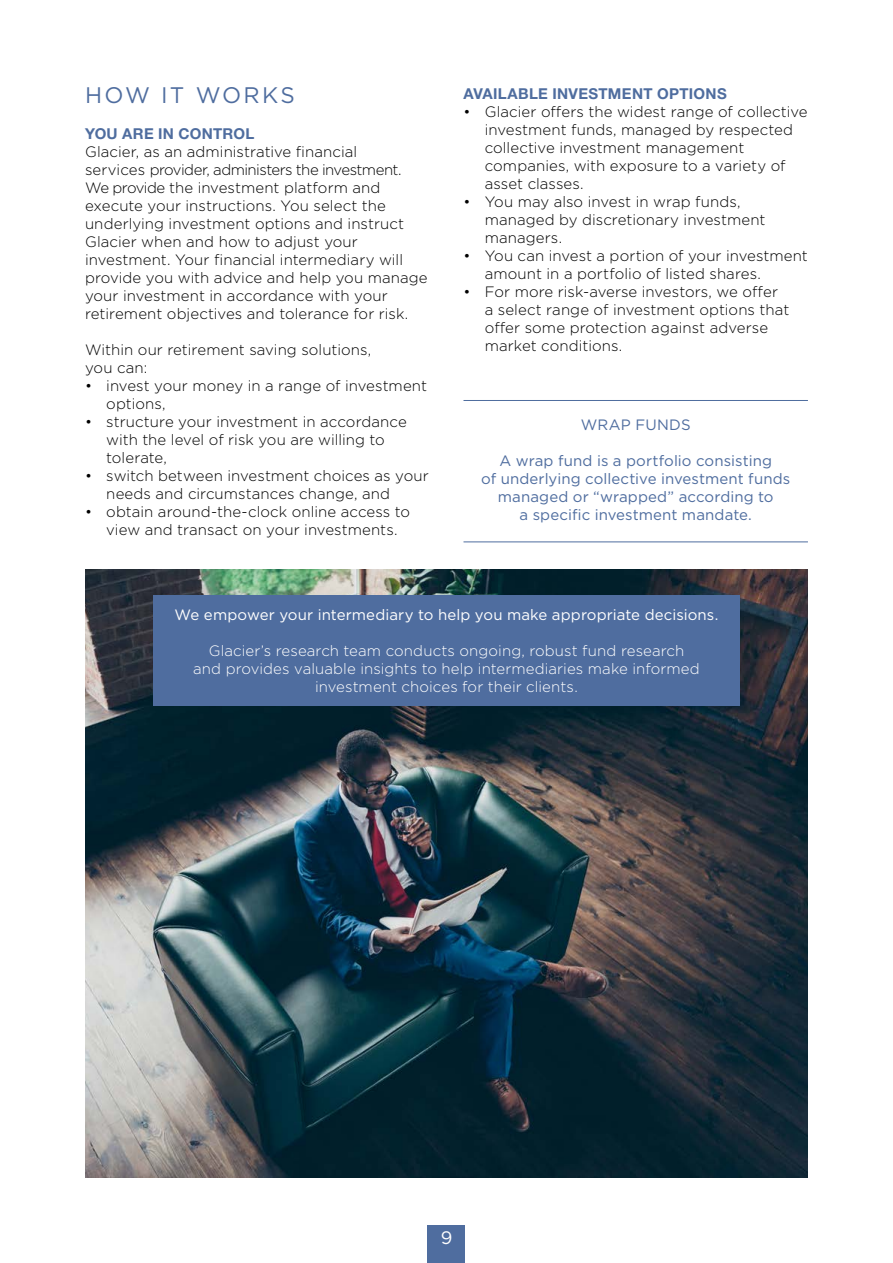
<style>
.page{position:relative;width:893px;height:1263px;background:#fff}
.page>*{position:absolute;margin:0;border:0;box-sizing:border-box;transform-origin:0 0}
.t1{font:22.5px "Gotham";letter-spacing:.095em;color:#4f6d9f}
.t2{font:18px "Gotham";color:#fff}
.t3{font:300 15px/18px "Gotham";letter-spacing:.005em;color:#000}
.t4{font:300 15px/18px "Gotham";letter-spacing:.005em;color:#fff;text-align:center}
.t5{font:15px/18px "Gotham";letter-spacing:.005em;color:#4f6d9f;text-align:center}
.t6{font:15px "Gotham";letter-spacing:.005em;color:#fff}
.t7{font:700 15px "Helvetica Neue LT Std";letter-spacing:.02em;color:#4f6d9f}
</style>
<div class="page">
<img style="left:85px;top:570px;width:723px;height:608px">
<div style="left:153px;top:595px;width:587px;height:111px;background:#4f6d9f"></div>
<hr style="left:463px;top:400px;width:345px;height:1px;background:#4f6d9f">
<hr style="left:463px;top:542px;width:345px;height:1px;background:#4f6d9f">
<div style="left:428px;top:1225px;width:37px;height:38px;background:#4f6d9f"></div>
<h1 class="t1" style="left:85px;top:81px;width:211px">HOW IT WORKS</h1>
<p class="t7" style="left:85px;top:124px;width:171px">YOU ARE IN CONTROL</p>
<p class="t3" style="left:85px;top:142px;width:344px">Glacier, as an administrative financial<br>services provider, administers the investment.<br>We provide the investment platform and execute your instructions. You select the underlying investment options and instruct Glacier when and how to adjust your investment. Your financial intermediary will provide you with advice and help you manage your investment in accordance with your retirement objectives and tolerance for risk.</p>
<p class="t3" style="left:85px;top:340px;width:288px">Within our retirement saving solutions, you can:</p>
<p class="t3" style="left:106px;top:376px;width:322px;text-indent:-21px">• invest your money in a range of investment options,</p>
<p class="t3" style="left:106px;top:412px;width:302px;text-indent:-21px">• structure your investment in accordance with the level of risk you are willing to tolerate,</p>
<p class="t3" style="left:106px;top:466px;width:324px;text-indent:-21px">• switch between investment choices as your needs and circumstances change, and</p>
<p class="t3" style="left:85px;top:502px;width:327px;text-align:center">• obtain around-the-clock online access to view and transact on your investments.</p>
<p class="t7" style="left:463px;top:84px;width:265px">AVAILABLE INVESTMENT OPTIONS</p>
<p class="t3" style="left:485px;top:102px;width:324px;text-indent:-21px">• Glacier offers the widest range of collective investment funds, managed by respected collective investment management companies, with exposure to a variety of asset classes.</p>
<p class="t3" style="left:485px;top:192px;width:282px;text-indent:-21px">• You may also invest in wrap funds, managed by discretionary investment managers.</p>
<p class="t3" style="left:485px;top:246px;width:325px;text-indent:-21px">• You can invest a portion of your investment amount in a portfolio of listed shares.</p>
<p class="t3" style="left:485px;top:282px;width:306px;text-indent:-21px">• For more risk-averse investors, we offer a select range of investment options that offer some protection against adverse market conditions.</p>
<p class="t5" style="left:581px;top:416px;width:111px">WRAP FUNDS</p>
<p class="t5" style="left:481px;top:452px;width:311px">A wrap fund is a portfolio consisting<br>of underlying collective investment funds managed or “wrapped” according to<br>a specific investment mandate.</p>
<p class="t6" style="left:175px;top:605px;width:545px">We empower your intermediary to help you make appropriate decisions.</p>
<p class="t4" style="left:193px;top:641px;width:508px">Glacier’s research team conducts ongoing, robust fund research and provides valuable insights to help intermediaries make informed investment choices for their clients.</p>
<p class="t2" style="left:441px;top:1226px;width:13px">9</p>
</div>
